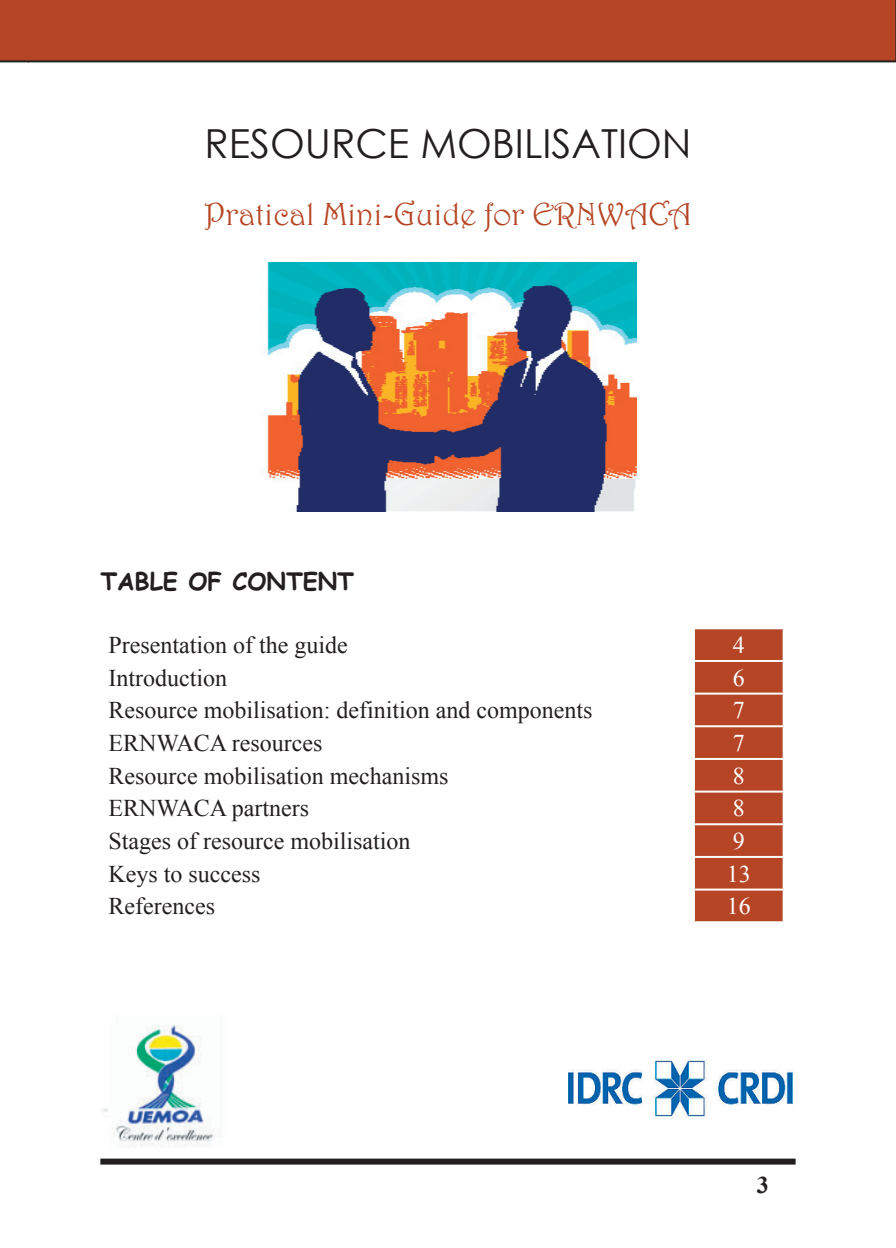
<style>
.page{position:relative;width:896px;height:1248px;background:#fff}
.page>*{position:absolute;margin:0;border:0;box-sizing:border-box;transform-origin:0 0}
.t1{font:40px "Century Gothic";color:#231f20}
.t2{font:32px "Harrington";color:#b64525}
.t3{font:24px "Times New Roman";color:#231f20}
.t4{font:700 24px "Comic Sans MS";color:#231f20}
.t5{font:24px "Times New Roman";color:#fff}
.t6{font:700 24px "Times New Roman";color:#231f20}
</style>
<div class="page">
<div style="left:0;top:0;width:28px;height:62px;background:#b64525"></div>
<div style="left:28px;top:0;width:868px;height:62px;background:#b64525"></div>
<div style="left:100px;top:1158px;width:695px;height:6px;background:#231f20"></div>
<div style="left:695px;top:629px;width:87px;height:292px;background:#b64525"></div>
<hr style="left:693px;top:660px;width:91px;height:2px;background:#fff">
<hr style="left:693px;top:692px;width:91px;height:2px;background:#fff">
<hr style="left:693px;top:725px;width:91px;height:2px;background:#fff">
<hr style="left:693px;top:757px;width:91px;height:2px;background:#fff">
<hr style="left:693px;top:790px;width:91px;height:2px;background:#fff">
<hr style="left:693px;top:823px;width:91px;height:2px;background:#fff">
<hr style="left:693px;top:855px;width:91px;height:2px;background:#fff">
<hr style="left:693px;top:888px;width:91px;height:2px;background:#fff">
<img style="left:102px;top:1025px;width:112px;height:122px">
<img style="left:568px;top:1059px;width:225px;height:60px">
<img style="left:267px;top:262px;width:369px;height:250px">
<h1 class="t1" style="left:204px;top:116px;width:488px">RESOURCE MOBILISATION</h1>
<h2 class="t2" style="left:204px;top:195px;width:489px">Pratical Mini-Guide for ERNWACA</h2>
<p class="t4" style="left:100px;top:564px;width:255px">TABLE OF CONTENT</p>
<p class="t3" style="left:108px;top:628px;width:241px">Presentation of the guide</p>
<p class="t5" style="left:733px;top:628px;width:13px">4</p>
<p class="t3" style="left:108px;top:661px;width:120px">Introduction</p>
<p class="t5" style="left:733px;top:661px;width:13px">6</p>
<p class="t3" style="left:108px;top:694px;width:485px">Resource mobilisation: definition and components</p>
<p class="t5" style="left:733px;top:694px;width:13px">7</p>
<p class="t3" style="left:108px;top:726px;width:215px">ERNWACA resources</p>
<p class="t5" style="left:733px;top:726px;width:13px">7</p>
<p class="t3" style="left:108px;top:759px;width:341px">Resource mobilisation mechanisms</p>
<p class="t5" style="left:733px;top:759px;width:13px">8</p>
<p class="t3" style="left:108px;top:792px;width:202px">ERNWACA partners</p>
<p class="t5" style="left:733px;top:792px;width:13px">8</p>
<p class="t3" style="left:108px;top:824px;width:303px">Stages of resource mobilisation</p>
<p class="t5" style="left:733px;top:824px;width:13px">9</p>
<p class="t3" style="left:108px;top:857px;width:153px">Keys to success</p>
<p class="t5" style="left:727px;top:857px;width:25px">13</p>
<p class="t3" style="left:108px;top:890px;width:108px">References</p>
<p class="t5" style="left:727px;top:890px;width:25px">16</p>
<p class="t6" style="left:757px;top:1168px;width:13px">3</p>
</div>
